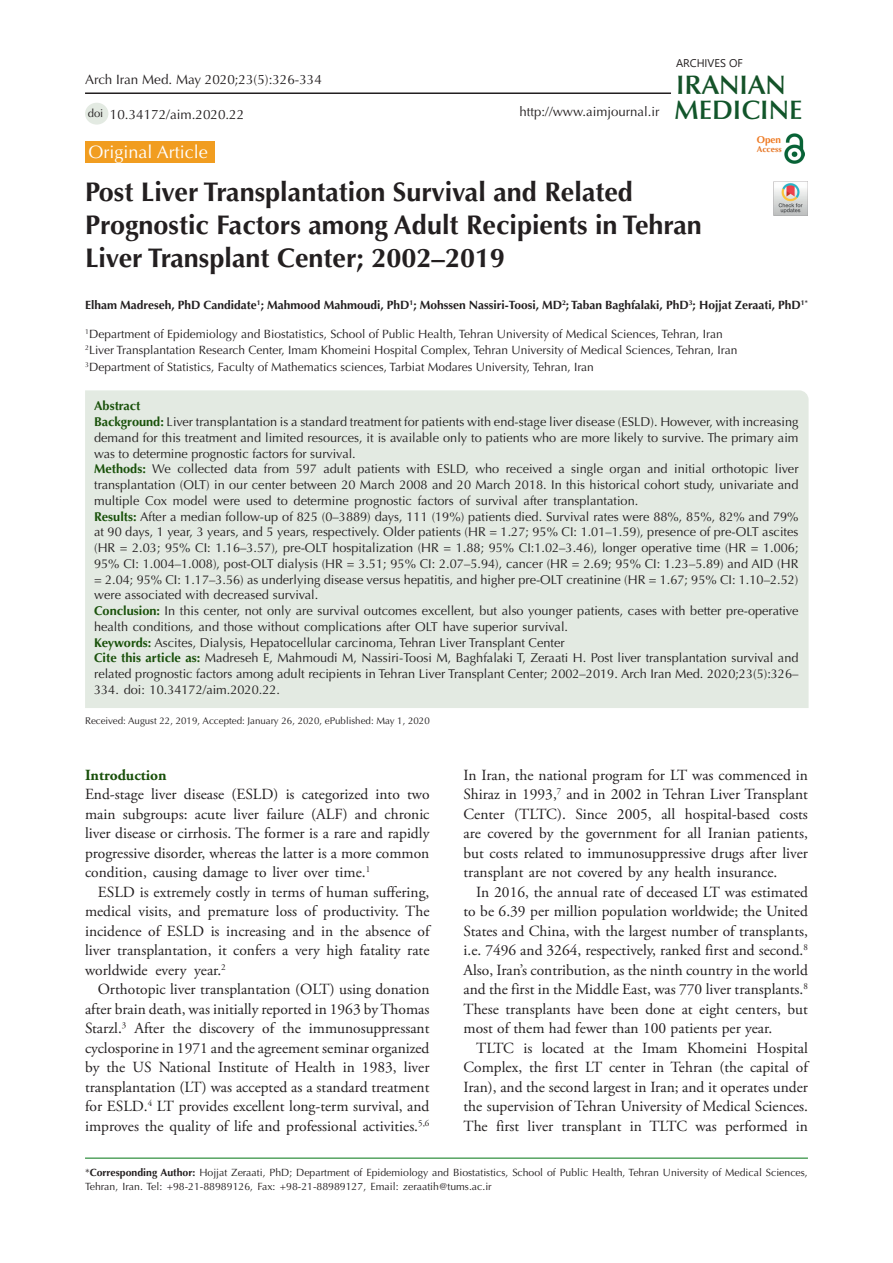
<style>
.page{position:relative;width:893px;height:1263px;background:#fff}
.page>*{position:absolute;margin:0;border:0;box-sizing:border-box;transform-origin:0 0}
.t1{font:700 27px/33px "Optima LT Std";color:#231f20}
.t2{font:600 26.85px "Optima LT Std";color:#11552a}
.t3{font:600 26.85px "Optima LT Std";color:#145228}
.t4{font:18px "Optima LT Std";color:#fff}
.t5{font:15.45px/19.5px "Adobe Garamond Pro";color:#231f20;text-align:justify}
.t6{font:700 15.45px "Adobe Garamond Pro";color:#19500a}
.t7{font:13.5px "Optima LT Std";color:#231f20}
.t8{font:13.2px "Optima LT Std";color:#231f20}
.t9{font:12.75px/15.8px "Optima LT Std";color:#231f20;text-align:justify}
.t10{font:700 12.75px "Optima LT Std";color:#19510a}
.t11{font:12px "Optima LT Std";color:#231f20}
.t12{font:700 12px "Optima LT Std";color:#231f20}
.t13{font:11.25px "Optima LT Std";color:#231f20}
.t14{font:11.1px "Segoe UI";color:#231f20}
.t15{font:10.5px/13.5px "Optima LT Std";color:#231f20}
.t16{font:700 9.9px "Optima LT Std";color:#ee7a23}
.t17{font:9.75px "Optima LT Std";color:#231f20}
.t18{font:700 8.4px "Optima LT Std";color:#e67625}
.s1{font-weight:700;color:#19510a}
.s2{font-weight:700;color:#19500a}
.s3{font-weight:700}
</style>
<div class="page">
<hr style="left:85px;top:1158px;width:723px;height:1px;background:#007513">
<div style="left:85px;top:141px;width:130px;height:22px;background:#f19d20"></div>
<div style="left:85px;top:390px;width:724px;height:318px;background:#e3eae2"></div>
<div style="left:85px;top:103px;width:23px;height:22px;background:#e3eae2;border-radius:50%"></div>
<hr style="left:85px;top:92px;width:586px;height:2px;background:#231f20">
<img style="left:785px;top:133px;width:19px;height:31px">
<img style="left:774px;top:182px;width:34px;height:34px">
<p class="t7" style="left:85px;top:72px;width:238px">Arch Iran Med. May 2020;23(5):326-334</p>
<p class="t13" style="left:88px;top:106px;width:17px">doi</p>
<p class="t7" style="left:110px;top:106px;width:136px">10.34172/aim.2020.22</p>
<p class="t8" style="left:520px;top:104px;width:141px">http://www.aimjournal.ir</p>
<p class="t14" style="left:676px;top:52px;width:68px">ARCHIVES OF</p>
<p class="t3" style="left:676px;top:69px;width:111px">IRANIAN</p>
<p class="t2" style="left:674px;top:94px;width:130px">MEDICINE</p>
<p class="t16" style="left:757px;top:134px;width:26px">Open</p>
<p class="t18" style="left:757px;top:144px;width:26px">Access</p>
<p class="t4" style="left:89px;top:141px;width:121px">Original Article</p>
<p class="t1" style="left:85px;top:176px;width:618px">Post Liver Transplantation Survival and Related<br>Prognostic Factors among Adult Recipients in Tehran<br>Liver Transplant Center; 2002–2019</p>
<p class="t12" style="left:85px;top:298px;width:724px">Elham Madreseh, PhD Candidate<sup>1</sup>; Mahmood Mahmoudi, PhD<sup>1</sup>; Mohssen Nassiri-Toosi, MD<sup>2</sup>; Taban Baghfalaki, PhD<sup>3</sup>; Hojjat Zeraati, PhD<sup>1*</sup></p>
<p class="t11" style="left:85px;top:327px;width:639px"><sup>1</sup>Department of Epidemiology and Biostatistics, School of Public Health, Tehran University of Medical Sciences, Tehran, Iran</p>
<p class="t11" style="left:85px;top:343px;width:654px"><sup>2</sup>Liver Transplantation Research Center, Imam Khomeini Hospital Complex, Tehran University of Medical Sciences, Tehran, Iran</p>
<p class="t11" style="left:85px;top:360px;width:510px"><sup>3</sup>Department of Statistics, Faculty of Mathematics sciences, Tarbiat Modares University, Tehran, Iran</p>
<p class="t10" style="left:94px;top:398px;width:48px">Abstract</p>
<p class="t9" style="left:94px;top:414px;width:706px"><span class="s1">Background:</span> Liver transplantation is a standard treatment for patients with end-stage liver disease (ESLD). However, with increasing demand for this treatment and limited resources, it is available only to patients who are more likely to survive. The primary aim was to determine prognostic factors for survival.</p>
<p class="t9" style="left:94px;top:461px;width:706px"><span class="s1">Methods:</span> We collected data from 597 adult patients with ESLD, who received a single organ and initial orthotopic liver transplantation (OLT) in our center between 20 March 2008 and 20 March 2018. In this historical cohort study, univariate and multiple Cox model were used to determine prognostic factors of survival after transplantation.</p>
<p class="t9" style="left:94px;top:508px;width:706px"><span class="s1">Results:</span> After a median follow-up of 825 (0–3889) days, 111 (19%) patients died. Survival rates were 88%, 85%, 82% and 79% at 90 days, 1 year, 3 years, and 5 years, respectively. Older patients (HR = 1.27; 95% CI: 1.01–1.59), presence of pre-OLT ascites (HR = 2.03; 95% CI: 1.16–3.57), pre-OLT hospitalization (HR = 1.88; 95% CI:1.02–3.46), longer operative time (HR = 1.006; 95% CI: 1.004–1.008), post-OLT dialysis (HR = 3.51; 95% CI: 2.07–5.94), cancer (HR = 2.69; 95% CI: 1.23–5.89) and AID (HR = 2.04; 95% CI: 1.17–3.56) as underlying disease versus hepatitis, and higher pre-OLT creatinine (HR = 1.67; 95% CI: 1.10–2.52) were associated with decreased survival.</p>
<p class="t9" style="left:94px;top:603px;width:706px"><span class="s1">Conclusion:</span> In this center, not only are survival outcomes excellent, but also younger patients, cases with better pre-operative health conditions, and those without complications after OLT have superior survival.</p>
<p class="t9" style="left:94px;top:634px;width:472px"><span class="s1">Keywords:</span> Ascites, Dialysis, Hepatocellular carcinoma, Tehran Liver Transplant Center</p>
<p class="t9" style="left:94px;top:650px;width:706px"><span class="s2">Cite this article as:</span> Madreseh E, Mahmoudi M, Nassiri-Toosi M, Baghfalaki T, Zeraati H. Post liver transplantation survival and related prognostic factors among adult recipients in Tehran Liver Transplant Center; 2002–2019. Arch Iran Med. 2020;23(5):326– 334. doi: 10.34172/aim.2020.22.</p>
<p class="t17" style="left:85px;top:715px;width:346px">Received: August 22, 2019, Accepted: January 26, 2020, ePublished: May 1, 2020</p>
<p class="t6" style="left:85px;top:766px;width:83px">Introduction</p>
<p class="t5" style="left:85px;top:785px;width:346px">End-stage liver disease (ESLD) is categorized into two main subgroups: acute liver failure (ALF) and chronic liver disease or cirrhosis. The former is a rare and rapidly progressive disorder, whereas the latter is a more common condition, causing damage to liver over time.<sup>1</sup></p>
<p class="t5" style="left:85px;top:883px;width:346px;text-indent:13px">ESLD is extremely costly in terms of human suffering, medical visits, and premature loss of productivity. The incidence of ESLD is increasing and in the absence of liver transplantation, it confers a very high fatality rate worldwide every year.<sup>2</sup></p>
<p class="t5" style="left:85px;top:980px;width:346px;text-indent:13px">Orthotopic liver transplantation (OLT) using donation after brain death, was initially reported in 1963 by Thomas Starzl.<sup>3</sup> After the discovery of the immunosuppressant cyclosporine in 1971 and the agreement seminar organized by the US National Institute of Health in 1983, liver transplantation (LT) was accepted as a standard treatment for ESLD.<sup>4</sup> LT provides excellent long-term survival, and improves the quality of life and professional activities.<sup>5,6</sup></p>
<p class="t5" style="left:463px;top:766px;width:346px">In Iran, the national program for LT was commenced in Shiraz in 1993,<sup>7</sup> and in 2002 in Tehran Liver Transplant Center (TLTC). Since 2005, all hospital-based costs are covered by the government for all Iranian patients, but costs related to immunosuppressive drugs after liver transplant are not covered by any health insurance.</p>
<p class="t5" style="left:463px;top:883px;width:346px;text-indent:13px">In 2016, the annual rate of deceased LT was estimated to be 6.39 per million population worldwide; the United States and China, with the largest number of transplants, i.e. 7496 and 3264, respectively, ranked first and second.<sup>8<br></sup>Also, Iran’s contribution, as the ninth country in the world and the first in the Middle East, was 770 liver transplants.<sup>8<br></sup>These transplants have been done at eight centers, but most of them had fewer than 100 patients per year.</p>
<p class="t5" style="left:463px;top:1039px;width:346px;text-indent:13px">TLTC is located at the Imam Khomeini Hospital Complex, the first LT center in Tehran (the capital of Iran), and the second largest in Iran; and it operates under the supervision of Tehran University of Medical Sciences.<br>The first liver transplant in TLTC was performed in</p>
<p class="t15" style="left:85px;top:1166px;width:724px">*<span class="s3">Corresponding Author:</span> Hojjat Zeraati, PhD; Department of Epidemiology and Biostatistics, School of Public Health, Tehran University of Medical Sciences,<br>Tehran, Iran. Tel: +98-21-88989126, Fax: +98-21-88989127, Email: zeraatih@tums.ac.ir</p>
</div>
